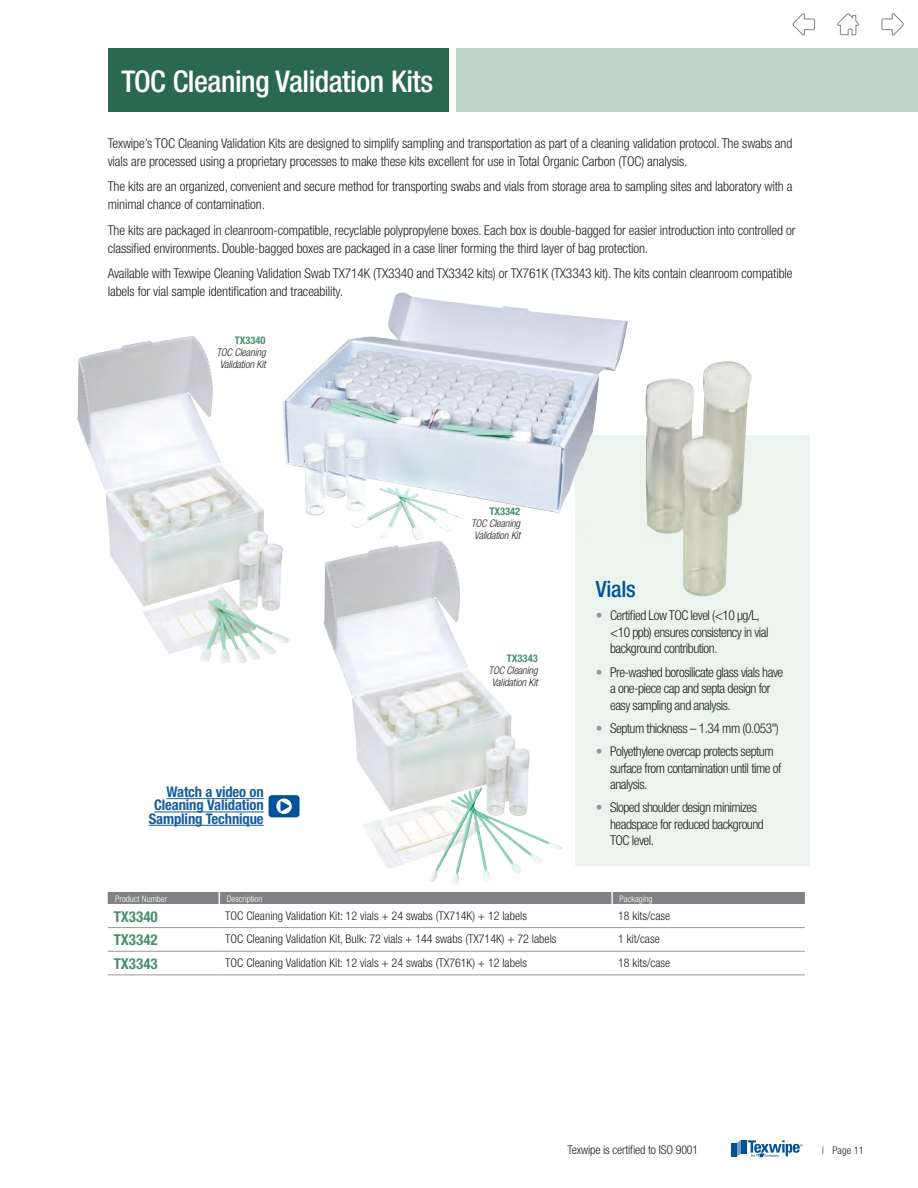
<style>
.page{position:relative;width:918px;height:1188px;background:#fff}
.page>*{position:absolute;margin:0;border:0;box-sizing:border-box;transform-origin:0 0}
.t1{font:500 condensed 30px "Helvetica Neue";letter-spacing:-.015em;color:#fff}
.t2{font:500 condensed 22.5px "Helvetica Neue";letter-spacing:-.01em;color:#01529a}
.t3{font:700 condensed 15px "Helvetica Neue";color:#488f70}
.t4{font:700 condensed 14.7px/13.4px "Helvetica Neue";letter-spacing:-.01em;color:#175d9e;text-align:right}
.t5{font:300 condensed 13.5px/18px "Helvetica Neue";letter-spacing:-.01em;color:#231f20}
.t6{font:300 condensed 13.5px/16.5px "Helvetica Neue";letter-spacing:-.035em;color:#231f20}
.t7{font:300 condensed 12px "Helvetica Neue";color:#231f20}
.t8{font:italic 300 condensed 10.5px/12px "Helvetica Neue";letter-spacing:-.015em;color:#231f20;text-align:center}
.t9{font:700 condensed 10.5px "Helvetica Neue";color:#488f70}
.t10{font:300 condensed 10.5px "Helvetica Neue";color:#231f20}
.t11{font:300 condensed 9px "Helvetica Neue";color:#fff}
.s1{color:#939598}
</style>
<div class="page">
<svg style="left:731px;top:1140px;width:72px;height:17px"></svg>
<img style="left:77px;top:336px;width:206px;height:325px">
<div style="left:108px;top:48px;width:340px;height:64px;background:#2b6851"></div>
<div style="left:457px;top:48px;width:461px;height:64px;background:#bed4c9"></div>
<div style="left:108px;top:892px;width:697px;height:12px;background:#808285"></div>
<hr style="left:108px;top:951px;width:111px;height:1px;background:#97999c">
<hr style="left:219px;top:951px;width:393px;height:1px;background:#97999c">
<hr style="left:612px;top:951px;width:193px;height:1px;background:#97999c">
<hr style="left:108px;top:975px;width:111px;height:1px;background:#97999c">
<hr style="left:219px;top:975px;width:393px;height:1px;background:#97999c">
<hr style="left:612px;top:975px;width:193px;height:1px;background:#97999c">
<hr style="left:108px;top:927px;width:111px;height:1px;background:#97999c">
<hr style="left:219px;top:927px;width:393px;height:1px;background:#97999c">
<hr style="left:612px;top:927px;width:193px;height:1px;background:#97999c">
<div style="left:576px;top:435px;width:234px;height:431px;background:#ebf4ee"></div>
<img style="left:236px;top:292px;width:392px;height:252px">
<img style="left:300px;top:467px;width:288px;height:485px">
<svg style="left:792px;top:13px;width:23px;height:22px"></svg>
<svg style="left:837px;top:13px;width:23px;height:23px"></svg>
<svg style="left:881px;top:13px;width:23px;height:22px"></svg>
<img style="left:645px;top:361px;width:107px;height:236px">
<svg style="left:269px;top:795px;width:31px;height:22px"></svg>
<hr style="left:166px;top:798px;width:98px;height:1px;background:#175d9e">
<hr style="left:154px;top:812px;width:110px;height:1px;background:#175d9e">
<hr style="left:149px;top:825px;width:115px;height:1px;background:#175d9e">
<h1 class="t1" style="left:122px;top:63px;width:313px">TOC Cleaning Validation Kits</h1>
<p class="t5" style="left:108px;top:134px;width:686px">Texwipe’s TOC Cleaning Validation Kits are designed to simplify sampling and transportation as part of a cleaning validation protocol. The swabs and vials are processed using a proprietary processes to make these kits excellent for use in Total Organic Carbon (TOC) analysis.</p>
<p class="t5" style="left:108px;top:177px;width:686px">The kits are an organized, convenient and secure method for transporting swabs and vials from storage area to sampling sites and laboratory with a minimal chance of contamination.</p>
<p class="t5" style="left:108px;top:221px;width:689px">The kits are packaged in cleanroom-compatible, recyclable polypropylene boxes. Each box is double-bagged for easier introduction into controlled or classified environments. Double-bagged boxes are packaged in a case liner forming the third layer of bag protection.</p>
<p class="t5" style="left:108px;top:264px;width:686px">Available with Texwipe Cleaning Validation Swab TX714K (TX3340 and TX3342 kits) or TX761K (TX3343 kit). The kits contain cleanroom compatible labels for vial sample identification and traceability.</p>
<p class="t9" style="left:235px;top:334px;width:32px">TX3340</p>
<p class="t8" style="left:216px;top:346px;width:51px">TOC Cleaning<br>Validation Kit</p>
<p class="t4" style="left:149px;top:785px;width:117px">Watch a video on<br>Cleaning Validation<br>Sampling Technique</p>
<p class="t9" style="left:489px;top:505px;width:32px">TX3342</p>
<p class="t8" style="left:471px;top:517px;width:51px">TOC Cleaning<br>Validation Kit</p>
<p class="t9" style="left:507px;top:651px;width:32px">TX3343</p>
<p class="t8" style="left:489px;top:664px;width:51px">TOC Cleaning<br>Validation Kit</p>
<h2 class="t2" style="left:596px;top:576px;width:41px">Vials</h2>
<p class="t6" style="left:610px;top:607px;width:160px;text-indent:-14px"><span class="s1">•</span> Certified Low TOC level (&lt;10 µg/L, &lt;10 ppb) ensures consistency in vial background contribution.</p>
<p class="t6" style="left:610px;top:663px;width:175px;text-indent:-14px"><span class="s1">•</span> Pre-washed borosilicate glass vials have a one-piece cap and septa design for easy sampling and analysis.</p>
<p class="t6" style="left:596px;top:720px;width:185px"><span class="s1">•</span> Septum thickness – 1.34 mm (0.053")</p>
<p class="t6" style="left:610px;top:743px;width:173px;text-indent:-14px"><span class="s1">•</span> Polyethylene overcap protects septum surface from contamination until time of analysis.</p>
<p class="t6" style="left:610px;top:799px;width:155px;text-indent:-14px"><span class="s1">•</span> Sloped shoulder design minimizes headspace for reduced background<br>TOC level.</p>
<p class="t11" style="left:115px;top:893px;width:53px">Product Number</p>
<p class="t11" style="left:227px;top:893px;width:37px">Description</p>
<p class="t11" style="left:620px;top:893px;width:35px">Packaging</p>
<p class="t3" style="left:114px;top:907px;width:46px">TX3340</p>
<p class="t7" style="left:225px;top:908px;width:303px">TOC Cleaning Validation Kit: 12 vials + 24 swabs (TX714K) + 12 labels</p>
<p class="t7" style="left:618px;top:908px;width:54px">18 kits/case</p>
<p class="t3" style="left:114px;top:931px;width:46px">TX3342</p>
<p class="t7" style="left:225px;top:932px;width:333px">TOC Cleaning Validation Kit, Bulk: 72 vials + 144 swabs (TX714K) + 72 labels</p>
<p class="t7" style="left:618px;top:932px;width:43px">1 kit/case</p>
<p class="t3" style="left:114px;top:954px;width:46px">TX3343</p>
<p class="t7" style="left:225px;top:956px;width:303px">TOC Cleaning Validation Kit: 12 vials + 24 swabs (TX761K) + 12 labels</p>
<p class="t7" style="left:618px;top:956px;width:54px">18 kits/case</p>
<p class="t7" style="left:567px;top:1143px;width:132px">Texwipe is certified to ISO 9001</p>
<p class="t10" style="left:822px;top:1145px;width:44px">| Page 11</p>
</div>
